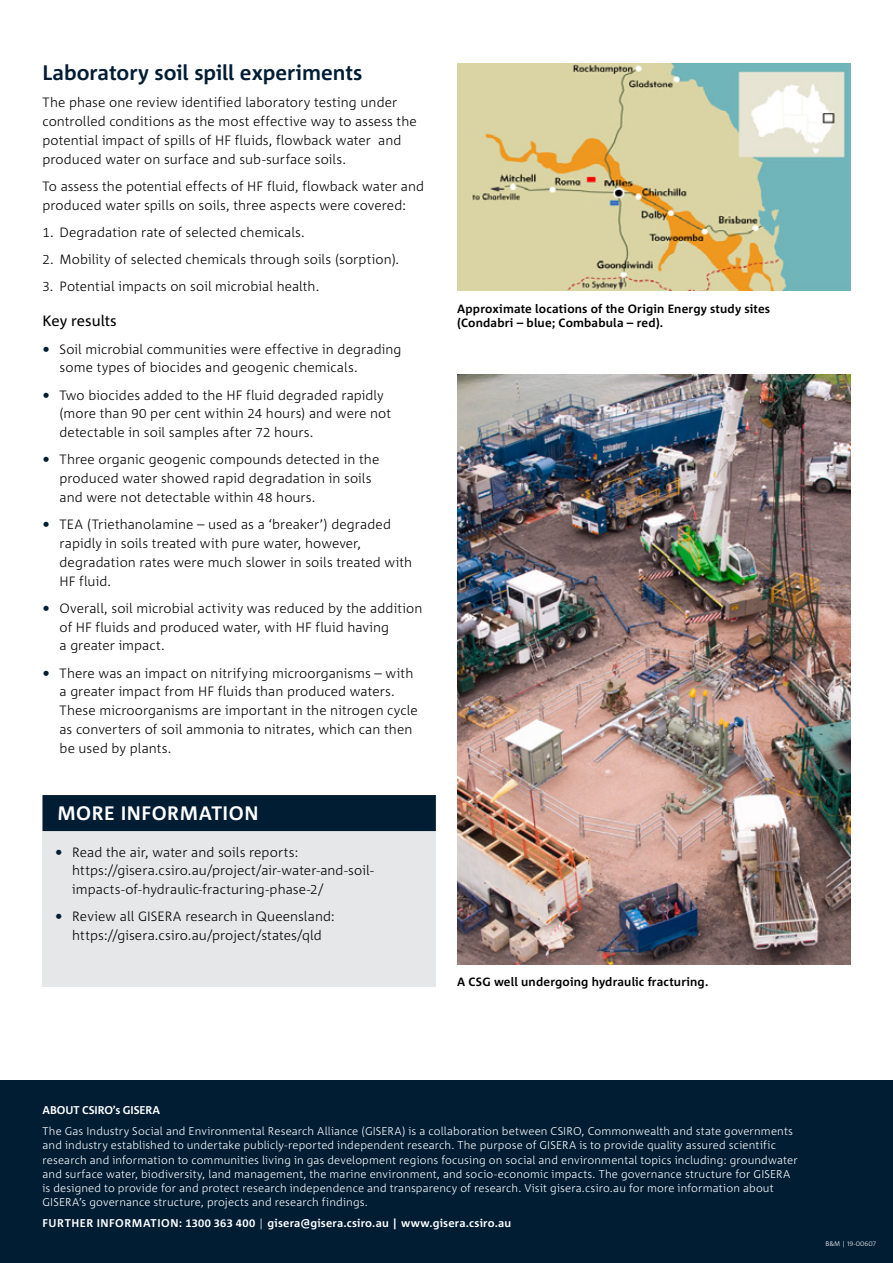
<style>
.page{position:relative;width:893px;height:1263px;background:#fff}
.page>*{position:absolute;margin:0;border:0;box-sizing:border-box;transform-origin:0 0}
.t1{font:700 21px "Corpid C1";color:#001d34}
.t2{font:700 19.5px "Corpid C1";letter-spacing:.025em;color:#fff}
.t3{font:15px "Corpid C1";letter-spacing:-.005em;color:#000}
.t4{font:300 13.5px/18.8px "Corpid C1";letter-spacing:.005em;color:#000}
.t5{font:700 12px/14.2px "Corpid C1";letter-spacing:.015em;color:#000}
.t6{font:300 11.25px/14.2px "Corpid C1";letter-spacing:.01em;color:#fff}
.t7{font:700 11.25px "Corpid C1";letter-spacing:.02em;color:#fff}
.t8{font:700 11.25px "Corpid C1";letter-spacing:-.01em;color:#fff}
.t9{font:300 6.75px "Corpid C1";letter-spacing:.005em;color:#fff}
.s1{font-weight:700;color:#001d34}
.s2{font-weight:300}
</style>
<div class="page">
<div style="left:0;top:1080px;width:893px;height:183px;background:#001d34"></div>
<div style="left:43px;top:795px;width:393px;height:191px;background:#e6e7e8"></div>
<div style="left:43px;top:795px;width:393px;height:36px;background:#001d34"></div>
<img style="left:457px;top:64px;width:393px;height:227px">
<img style="left:457px;top:374px;width:393px;height:590px">
<h3 class="t1" style="left:43px;top:60px;width:321px">Laboratory soil spill experiments</h3>
<p class="t4" style="left:43px;top:93px;width:376px">The phase one review identified laboratory testing under controlled conditions as the most effective way to assess the potential impact of spills of HF fluids, flowback water and produced water on surface and sub-surface soils.</p>
<p class="t4" style="left:43px;top:176px;width:383px">To assess the potential effects of HF fluid, flowback water and produced water spills on soils, three aspects were covered:</p>
<p class="t4" style="left:43px;top:222px;width:264px">1. Degradation rate of selected chemicals.</p>
<p class="t4" style="left:43px;top:250px;width:358px">2. Mobility of selected chemicals through soils (sorption).</p>
<p class="t4" style="left:43px;top:277px;width:278px">3. Potential impacts on soil microbial health.</p>
<p class="t3" style="left:43px;top:312px;width:76px">Key results</p>
<p class="t4" style="left:60px;top:339px;width:343px;text-indent:-17px"><span class="s1">•</span> Soil microbial communities were effective in degrading some types of biocides and geogenic chemicals.</p>
<p class="t4" style="left:60px;top:385px;width:333px;text-indent:-17px"><span class="s1">•</span> Two biocides added to the HF fluid degraded rapidly (more than 90 per cent within 24 hours) and were not detectable in soil samples after 72 hours.</p>
<p class="t4" style="left:60px;top:450px;width:321px;text-indent:-17px"><span class="s1">•</span> Three organic geogenic compounds detected in the produced water showed rapid degradation in soils and were not detectable within 48 hours.</p>
<p class="t4" style="left:60px;top:515px;width:354px;text-indent:-17px"><span class="s1">•</span> TEA (Triethanolamine – used as a ‘breaker’) degraded rapidly in soils treated with pure water, however, degradation rates were much slower in soils treated with HF fluid.</p>
<p class="t4" style="left:60px;top:598px;width:364px;text-indent:-17px"><span class="s1">•</span> Overall, soil microbial activity was reduced by the addition of HF fluids and produced water, with HF fluid having<br>a greater impact.</p>
<p class="t4" style="left:60px;top:663px;width:360px;text-indent:-17px"><span class="s1">•</span> There was an impact on nitrifying microorganisms – with a greater impact from HF fluids than produced waters.<br>These microorganisms are important in the nitrogen cycle as converters of soil ammonia to nitrates, which can then be used by plants.</p>
<p class="t2" style="left:57px;top:801px;width:203px">MORE INFORMATION</p>
<p class="t4" style="left:72px;top:842px;width:303px;text-indent:-17px"><span class="s1">•</span> Read the air, water and soils reports: https://gisera.csiro.au/project/air-water-and-soil&shy;impacts-of-hydraulic-fracturing-phase-2/</p>
<p class="t4" style="left:55px;top:907px;width:281px;text-align:center"><span class="s1">•</span> Review all GISERA research in Queensland: https://gisera.csiro.au/project/states/qld</p>
<p class="t5" style="left:457px;top:301px;width:315px">Approximate locations of the Origin Energy study sites (Condabri – blue; Combabula – red).</p>
<p class="t5" style="left:457px;top:975px;width:253px">A CSG well undergoing hydraulic fracturing.</p>
<p class="t8" style="left:43px;top:1103px;width:119px">ABOUT CSIRO’s GISERA</p>
<p class="t6" style="left:43px;top:1124px;width:757px">The Gas Industry Social and Environmental Research Alliance (GISERA) is a collaboration between CSIRO, Commonwealth and state governments and industry established to undertake publicly-reported independent research. The purpose of GISERA is to provide quality assured scientific research and information to communities living in gas development regions focusing on social and environmental topics including: groundwater and surface water, biodiversity, land management, the marine environment, and socio-economic impacts. The governance structure for GISERA is designed to provide for and protect research independence and transparency of research. Visit gisera.csiro.au for more information about GISERA’s governance structure, projects and research findings.</p>
<p class="t7" style="left:43px;top:1216px;width:470px">FURTHER INFORMATION: 1300 363 400 <span class="s2">|</span> gisera@gisera.csiro.au | www.gisera.csiro.au</p>
<p class="t9" style="left:825px;top:1239px;width:52px">B&amp;M | 19-00607</p>
</div>
